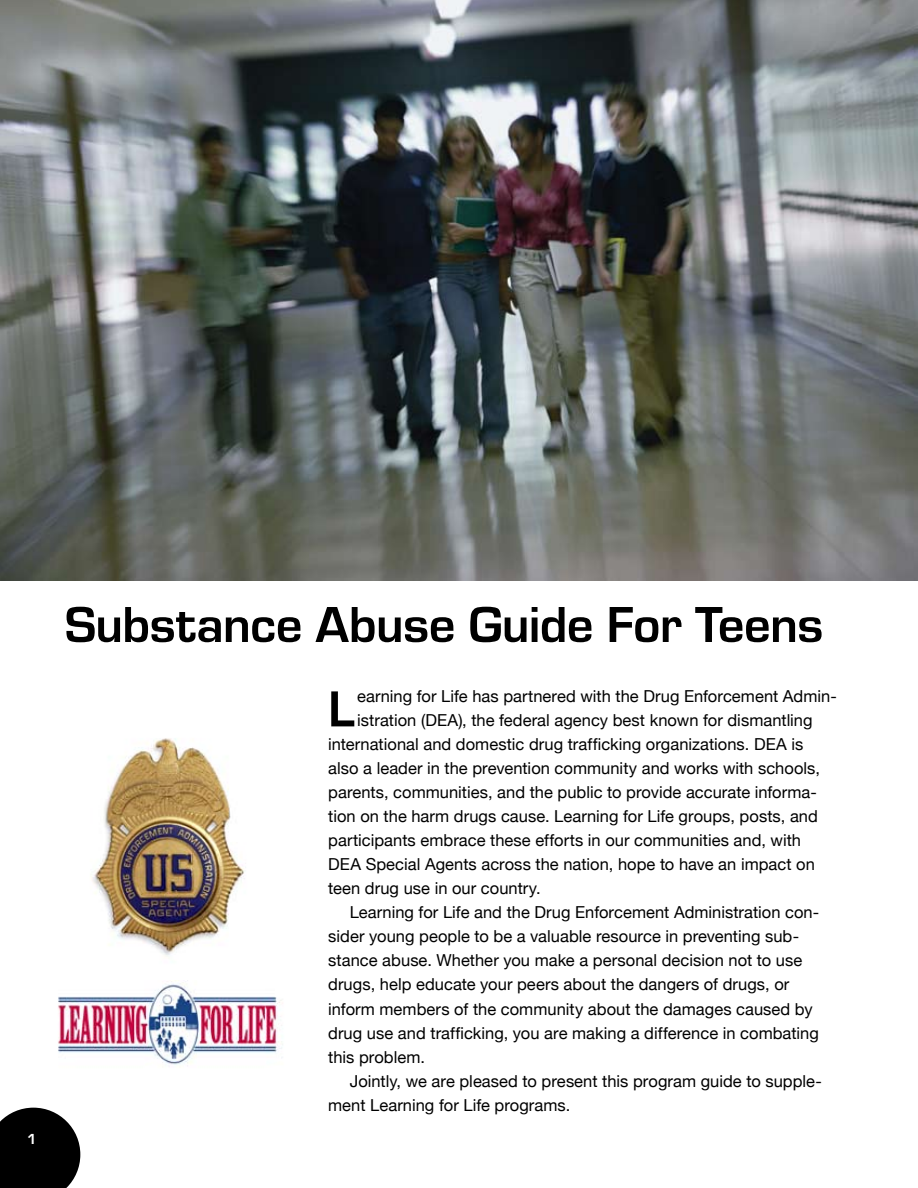
<style>
.page{position:relative;width:918px;height:1188px;background:#fff}
.page>*{position:absolute;margin:0;border:0;box-sizing:border-box;transform-origin:0 0}
.t1{font:700 52.5px "Eurostile";letter-spacing:-.01em;color:#000}
.t2{font:16.5px "Helvetica Neue";color:#000}
.t3{font:700 15px "Eurostile";color:#fff}
</style>
<div class="page">
<svg style="left:0;top:1108px;width:80px;height:80px;background:#1c1c1c"></svg>
<img style="left:0;top:0;width:918px;height:580px">
<img style="left:91px;top:738px;width:154px;height:243px">
<img style="left:58px;top:981px;width:224px;height:85px">
<p class="t3" style="left:27px;top:1131px;width:11px">1</p>
<p class="t1" style="left:65px;top:596px;width:760px">Substance Abuse Guide For Teens</p>
<p class="t1" style="left:328px;top:681px;width:28px">L</p>
<p class="t2" style="left:357px;top:687px;width:481px">earning for Life has partnered with the Drug Enforcement Admin-</p>
<p class="t2" style="left:357px;top:711px;width:457px">istration (DEA), the federal agency best known for dismantling</p>
<p class="t2" style="left:328px;top:735px;width:477px">international and domestic drug trafficking organizations. DEA is</p>
<p class="t2" style="left:328px;top:759px;width:493px">also a leader in the prevention community and works with schools,</p>
<p class="t2" style="left:328px;top:783px;width:490px">parents, communities, and the public to provide accurate informa-</p>
<p class="t2" style="left:328px;top:807px;width:491px">tion on the harm drugs cause. Learning for Life groups, posts, and</p>
<p class="t2" style="left:328px;top:831px;width:474px">participants embrace these efforts in our communities and, with</p>
<p class="t2" style="left:328px;top:855px;width:488px">DEA Special Agents across the nation, hope to have an impact on</p>
<p class="t2" style="left:328px;top:879px;width:214px">teen drug use in our country.</p>
<p class="t2" style="left:350px;top:903px;width:471px">Learning for Life and the Drug Enforcement Administration con-</p>
<p class="t2" style="left:328px;top:927px;width:472px">sider young people to be a valuable resource in preventing sub-</p>
<p class="t2" style="left:328px;top:951px;width:476px">stance abuse. Whether you make a personal decision not to use</p>
<p class="t2" style="left:328px;top:975px;width:463px">drugs, help educate your peers about the dangers of drugs, or</p>
<p class="t2" style="left:328px;top:999px;width:486px">inform members of the community about the damages caused by</p>
<p class="t2" style="left:328px;top:1023px;width:492px">drug use and trafficking, you are making a difference in combating</p>
<p class="t2" style="left:328px;top:1047px;width:98px">this problem.</p>
<p class="t2" style="left:350px;top:1071px;width:474px">Jointly, we are pleased to present this program guide to supple-</p>
<p class="t2" style="left:328px;top:1095px;width:244px">ment Learning for Life programs.</p>
</div>
